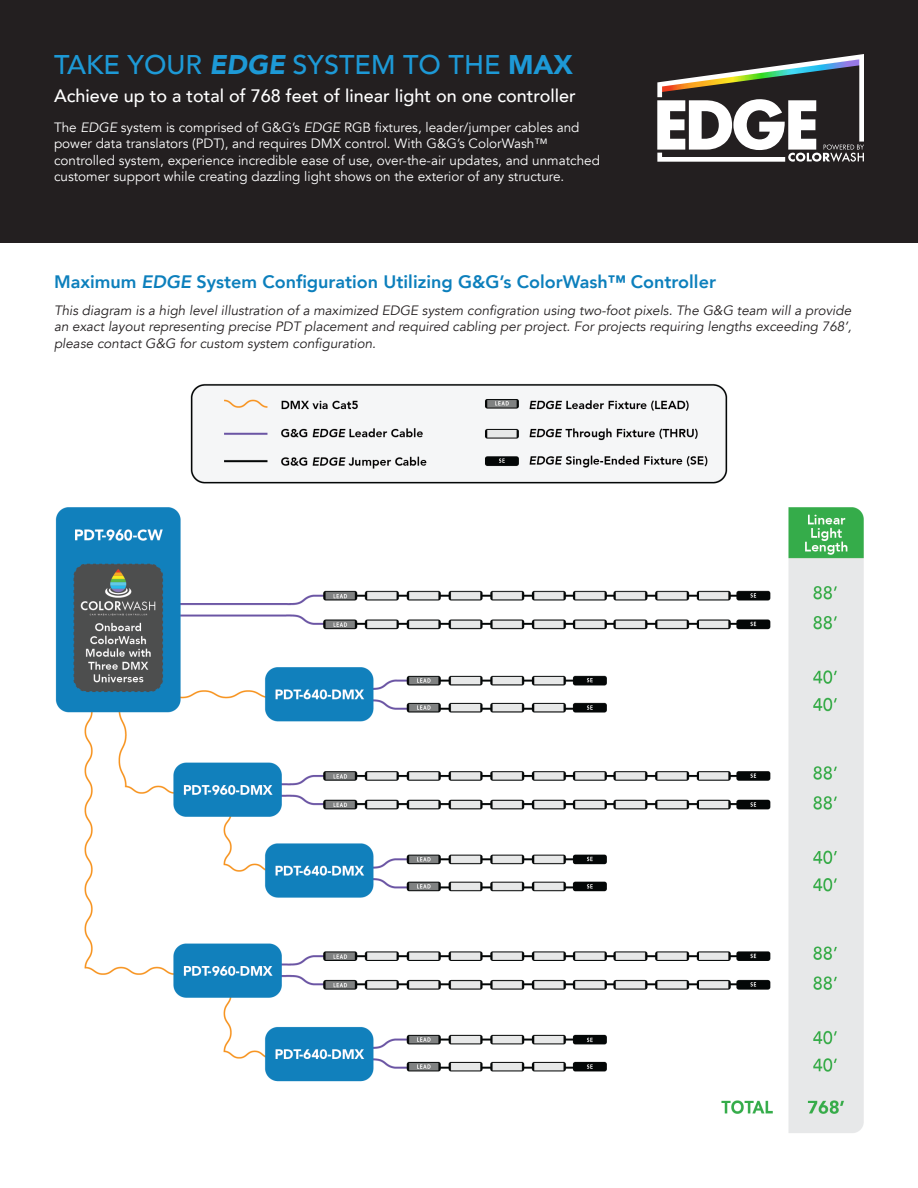
<style>
.page{position:relative;width:918px;height:1188px;background:#fff}
.page>*{position:absolute;margin:0;border:0;box-sizing:border-box;transform-origin:0 0}
.t1{font:500 27px "Avenir";color:#1d99d6}
.Subtitle{font:800 18px "Avenir";color:#0c7fbc}
.Subtitle-2{font:500 18px "Avenir";color:#fff}
.Body{font:13.5px/16.5px "Avenir";color:#fff}
.Body-2{font:italic 13.5px/16.5px "Avenir";color:#231f20;text-align:justify}
.s1{font-weight:900;font-style:italic}
.s2{font-weight:900}
.s3{font-style:italic}
</style>
<div class="page">
<div style="left:0;top:0;width:918px;height:243px;background:#231f20"></div>
<svg style="left:657px;top:54px;width:207px;height:108px"></svg>
<img style="left:55px;top:384px;width:809px;height:749px">
<p class="t1" style="left:54px;top:41px;width:521px">TAKE YOUR <span class="s1">EDGE</span> SYSTEM TO THE <span class="s2">MAX</span></p>
<p class="Subtitle-2" style="left:54px;top:80px;width:523px">Achieve up to a total of 768 feet of linear light on one controller</p>
<p class="Body" style="left:54px;top:119px;width:548px">The <span class="s3">EDGE</span> system is comprised of G&amp;G’s <span class="s3">EDGE</span> RGB fixtures, leader/jumper cables and power data translators (PDT), and requires DMX control. With G&amp;G’s ColorWash™ controlled system, experience incredible ease of use, over-the-air updates, and unmatched customer support while creating dazzling light shows on the exterior of any structure.</p>
<p class="Subtitle" style="left:54px;top:268px;width:664px">Maximum <span class="s3">EDGE</span> System Configuration Utilizing G&amp;G’s ColorWash™ Controller</p>
<p class="Body-2" style="left:54px;top:302px;width:799px">This diagram is a high level illustration of a maximized EDGE system configration using two-foot pixels. The G&amp;G team will a provide an exact layout representing precise PDT placement and required cabling per project. For projects requiring lengths exceeding 768’, please contact G&amp;G for custom system configuration.</p>
</div>
